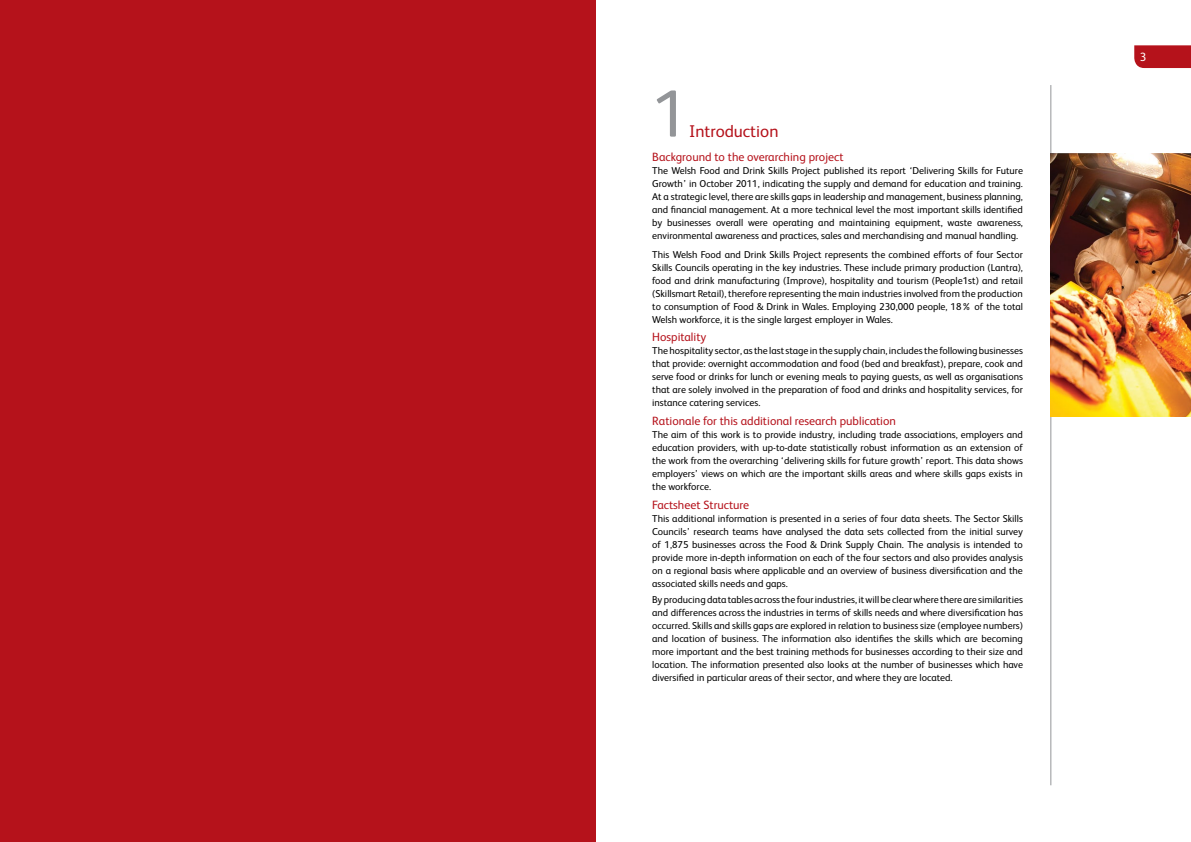
<style>
.page{position:relative;width:1191px;height:842px;background:#fff}
.page>*{position:absolute;margin:0;border:0;box-sizing:border-box;transform-origin:0 0}
.t1{font:67px "FS Albert";color:#939598}
.t2{font:17px "FS Albert";color:#b5121b}
.t3{font:12px "FS Albert";color:#b5121b}
.t4{font:12px "FS Albert";color:#fff}
.t5{font:10px/13px "FS Albert";color:#000;text-align:justify}
</style>
<div class="page">
<svg style="left:1134px;top:45px;width:57px;height:23px"></svg>
<div style="left:0;top:0;width:595px;height:842px;background:#b5121b"></div>
<hr style="left:1050px;top:85px;width:1px;height:700px;background:#939598">
<img style="left:1050px;top:153px;width:141px;height:264px">
<h1 class="t1" style="left:652px;top:69px;width:38px">1</h1>
<h2 class="t2" style="left:689px;top:120px;width:91px">Introduction</h2>
<p class="t3" style="left:652px;top:149px;width:193px">Background to the overarching project</p>
<p class="t5" style="left:652px;top:164px;width:372px">The Welsh Food and Drink Skills Project published its report ‘Delivering Skills for Future Growth’ in October 2011, indicating the supply and demand for education and training.<br>At a strategic level, there are skills gaps in leadership and management, business planning, and financial management. At a more technical level the most important skills identified by businesses overall were operating and maintaining equipment, waste awareness, environmental awareness and practices, sales and merchandising and manual handling.</p>
<p class="t5" style="left:652px;top:247px;width:372px">This Welsh Food and Drink Skills Project represents the combined efforts of four Sector Skills Councils operating in the key industries. These include primary production (Lantra), food and drink manufacturing (Improve), hospitality and tourism (People1st) and retail (Skillsmart Retail), therefore representing the main industries involved from the production to consumption of Food &amp; Drink in Wales. Employing 230,000 people, 18% of the total Welsh workforce, it is the single largest employer in Wales.</p>
<p class="t3" style="left:652px;top:329px;width:56px">Hospitality</p>
<p class="t5" style="left:652px;top:344px;width:372px">The hospitality sector, as the last stage in the supply chain, includes the following businesses that provide: overnight accommodation and food (bed and breakfast), prepare, cook and serve food or drinks for lunch or evening meals to paying guests, as well as organisations that are solely involved in the preparation of food and drinks and hospitality services, for instance catering services.</p>
<p class="t3" style="left:652px;top:413px;width:245px">Rationale for this additional research publication</p>
<p class="t5" style="left:652px;top:428px;width:372px">The aim of this work is to provide industry, including trade associations, employers and education providers, with up-to-date statistically robust information as an extension of the work from the overarching ‘delivering skills for future growth’ report. This data shows employers’ views on which are the important skills areas and where skills gaps exists in the workforce.</p>
<p class="t3" style="left:652px;top:497px;width:99px">Factsheet Structure</p>
<p class="t5" style="left:652px;top:511px;width:372px">This additional information is presented in a series of four data sheets. The Sector Skills Councils’ research teams have analysed the data sets collected from the initial survey of 1,875 businesses across the Food &amp; Drink Supply Chain. The analysis is intended to provide more in-depth information on each of the four sectors and also provides analysis on a regional basis where applicable and an overview of business diversification and the associated skills needs and gaps.</p>
<p class="t5" style="left:652px;top:592px;width:372px">By producing data tables across the four industries, it will be clear where there are similarities and differences across the industries in terms of skills needs and where diversification has occurred. Skills and skills gaps are explored in relation to business size (employee numbers) and location of business. The information also identifies the skills which are becoming more important and the best training methods for businesses according to their size and location. The information presented also looks at the number of businesses which have diversified in particular areas of their sector, and where they are located.</p>
<p class="t4" style="left:1140px;top:49px;width:8px">3</p>
</div>
